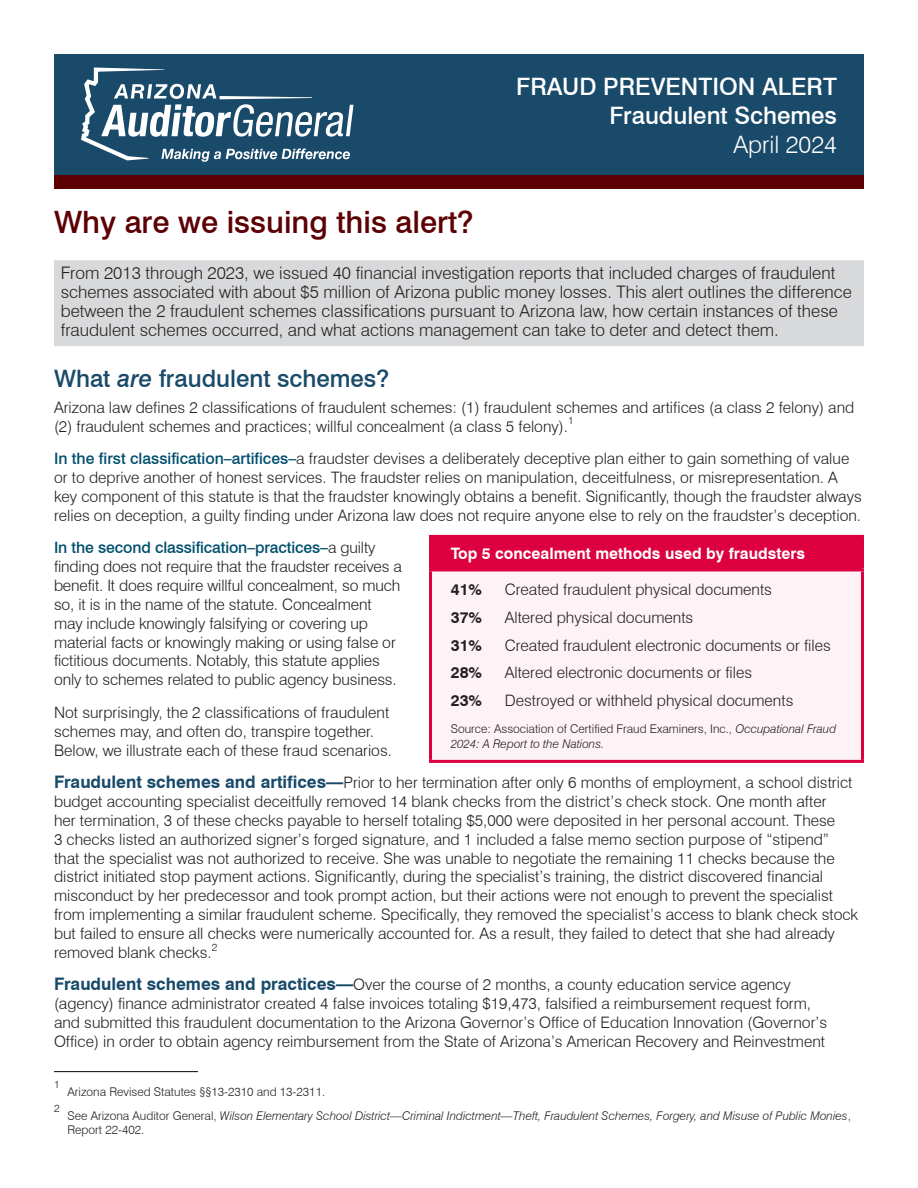
<style>
.page{position:relative;width:918px;height:1188px;background:#fff}
.page>*{position:absolute;margin:0;border:0;box-sizing:border-box;transform-origin:0 0}
.t1{font:500 30.75px "Swiss 721 BT";color:#5c0004}
.t2{font:500 24px/28.8px "Swiss 721 BT";color:#fff;text-align:right}
.t3{font:500 24px "Swiss 721 BT";color:#194a6a}
.t4{font:300 24px "Swiss 721 BT";color:#fff}
.t5{font:300 17.25px/18.9px "Swiss 721 BT";color:#231f20}
.t6{font:300 15.75px/18.9px "Swiss 721 BT";color:#231f20}
.t7{font:700 15.75px "Swiss 721 BT";color:#fff}
.t8{font:700 15.75px "Swiss 721 BT";color:#231f20}
.t9{font:italic 300 12px/14.4px "Swiss 721 BT";color:#231f20}
.t10{font:300 12px/14.4px "Swiss 721 BT";color:#231f20}
.t11{font:300 10.5px "Swiss 721 BT";color:#231f20}
.s1{font-style:italic}
.s2{font-weight:500;color:#014f6f}
.s3{font-weight:700;font-size:17.25px;color:#194a6a}
.s4{font-style:normal}
</style>
<div class="page">
<div style="left:54px;top:54px;width:810px;height:122px;background:#194a6a"></div>
<svg style="left:81px;top:68px;width:273px;height:94px"></svg>
<div style="left:54px;top:176px;width:810px;height:13px;background:#5c0004"></div>
<div style="left:54px;top:266px;width:810px;height:74px;background:#d8d9db"></div>
<div style="left:54px;top:334px;width:810px;height:12px;background:#d8d9db"></div>
<div style="left:54px;top:260px;width:810px;height:12px;background:#d8d9db"></div>
<hr style="left:54px;top:1071px;width:144px;height:1px;background:#231f20">
<div style="left:430px;top:536px;width:432px;height:34px;background:#dc0040"></div>
<div style="left:430px;top:570px;width:432px;height:191px;background:#fdf2f5"></div>
<hr style="left:429px;top:571px;width:3px;height:189px;background:#dc0040">
<hr style="left:861px;top:571px;width:3px;height:189px;background:#dc0040">
<hr style="left:429px;top:760px;width:435px;height:3px;background:#dc0040">
<hr style="left:429px;top:535px;width:435px;height:3px;background:#dc0040">
<hr style="left:429px;top:538px;width:3px;height:30px;background:#dc0040">
<hr style="left:861px;top:538px;width:3px;height:30px;background:#dc0040">
<hr style="left:429px;top:568px;width:435px;height:3px;background:#dc0040">
<h2 class="t2" style="left:516px;top:72px;width:322px">FRAUD PREVENTION ALERT<br>Fraudulent Schemes</h2>
<h2 class="t4" style="left:734px;top:130px;width:105px">April 2024</h2>
<h1 class="t1" style="left:54px;top:203px;width:421px">Why are we issuing this alert?</h1>
<p class="t5" style="left:61px;top:264px;width:793px">From 2013 through 2023, we issued 40 financial investigation reports that included charges of fraudulent schemes associated with about $5 million of Arizona public money losses. This alert outlines the difference between the 2 fraudulent schemes classifications pursuant to Arizona law, how certain instances of these fraudulent schemes occurred, and what actions management can take to deter and detect them.</p>
<h2 class="t3" style="left:54px;top:364px;width:337px">What <span class="s1">are</span> fraudulent schemes?</h2>
<p class="t6" style="left:54px;top:398px;width:802px">Arizona law defines 2 classifications of fraudulent schemes: (1) fraudulent schemes and artifices (a class 2 felony) and (2) fraudulent schemes and practices; willful concealment (a class 5 felony).</p>
<p class="t11" style="left:568px;top:414px;width:7px">1</p>
<p class="t6" style="left:54px;top:449px;width:809px"><span class="s2">In the first classification–artifices–</span>a fraudster devises a deliberately deceptive plan either to gain something of value or to deprive another of honest services. The fraudster relies on manipulation, deceitfulness, or misrepresentation. A key component of this statute is that the fraudster knowingly obtains a benefit. Significantly, though the fraudster always relies on deception, a guilty finding under Arizona law does not require anyone else to rely on the fraudster’s deception.</p>
<p class="t6" style="left:54px;top:538px;width:349px"><span class="s2">In the second classification–practices–</span>a guilty finding does not require that the fraudster receives a benefit. It does require willful concealment, so much so, it is in the name of the statute. Concealment may include knowingly falsifying or covering up material facts or knowingly making or using false or fictitious documents. Notably, this statute applies only to schemes related to public agency business.</p>
<p class="t6" style="left:54px;top:703px;width:339px">Not surprisingly, the 2 classifications of fraudulent schemes may, and often do, transpire together.<br>Below, we illustrate each of these fraud scenarios.</p>
<p class="t6" style="left:54px;top:773px;width:806px"><span class="s3">Fraudulent schemes and artifices—</span>Prior to her termination after only 6 months of employment, a school district budget accounting specialist deceitfully removed 14 blank checks from the district’s check stock. One month after<br>her termination, 3 of these checks payable to herself totaling $5,000 were deposited in her personal account. These<br>3 checks listed an authorized signer’s forged signature, and 1 included a false memo section purpose of “stipend” that the specialist was not authorized to receive. She was unable to negotiate the remaining 11 checks because the district initiated stop payment actions. Significantly, during the specialist’s training, the district discovered financial misconduct by her predecessor and took prompt action, but their actions were not enough to prevent the specialist from implementing a similar fraudulent scheme. Specifically, they removed the specialist’s access to blank check stock but failed to ensure all checks were numerically accounted for. As a result, they failed to detect that she had already removed blank checks.</p>
<p class="t7" style="left:451px;top:544px;width:356px">Top 5 concealment methods used by fraudsters</p>
<p class="t8" style="left:451px;top:580px;width:33px">41%</p>
<p class="t6" style="left:505px;top:580px;width:269px">Created fraudulent physical documents</p>
<p class="t8" style="left:451px;top:608px;width:33px">37%</p>
<p class="t6" style="left:505px;top:608px;width:190px">Altered physical documents</p>
<p class="t8" style="left:451px;top:635px;width:33px">31%</p>
<p class="t6" style="left:505px;top:635px;width:328px">Created fraudulent electronic documents or files</p>
<p class="t8" style="left:451px;top:663px;width:33px">28%</p>
<p class="t6" style="left:505px;top:663px;width:249px">Altered electronic documents or files</p>
<p class="t8" style="left:451px;top:690px;width:33px">23%</p>
<p class="t6" style="left:505px;top:690px;width:290px">Destroyed or withheld physical documents</p>
<p class="t10" style="left:451px;top:722px;width:387px">Source: Association of Certified Fraud Examiners, Inc., <span class="s1">Occupational Fraud<br>2024: A Report to the Nations.</span></p>
<p class="t11" style="left:212px;top:940px;width:7px">2</p>
<p class="t6" style="left:54px;top:975px;width:775px"><span class="s3">Fraudulent schemes and practices—</span>Over the course of 2 months, a county education service agency (agency) finance administrator created 4 false invoices totaling $19,473, falsified a reimbursement request form, and submitted this fraudulent documentation to the Arizona Governor’s Office of Education Innovation (Governor’s Office) in order to obtain agency reimbursement from the State of Arizona’s American Recovery and Reinvestment</p>
<p class="t11" style="left:54px;top:1078px;width:7px">1</p>
<p class="t10" style="left:68px;top:1084px;width:259px">Arizona Revised Statutes §§13-2310 and 13-2311.</p>
<p class="t11" style="left:54px;top:1102px;width:7px">2</p>
<p class="t9" style="left:68px;top:1108px;width:785px"><span class="s4">See Arizona Auditor General,</span> Wilson Elementary School District—Criminal Indictment—Theft, Fraudulent Schemes, Forgery, and Misuse of Public Monies<span class="s4">,<br>Report 22-402.</span></p>
</div>
